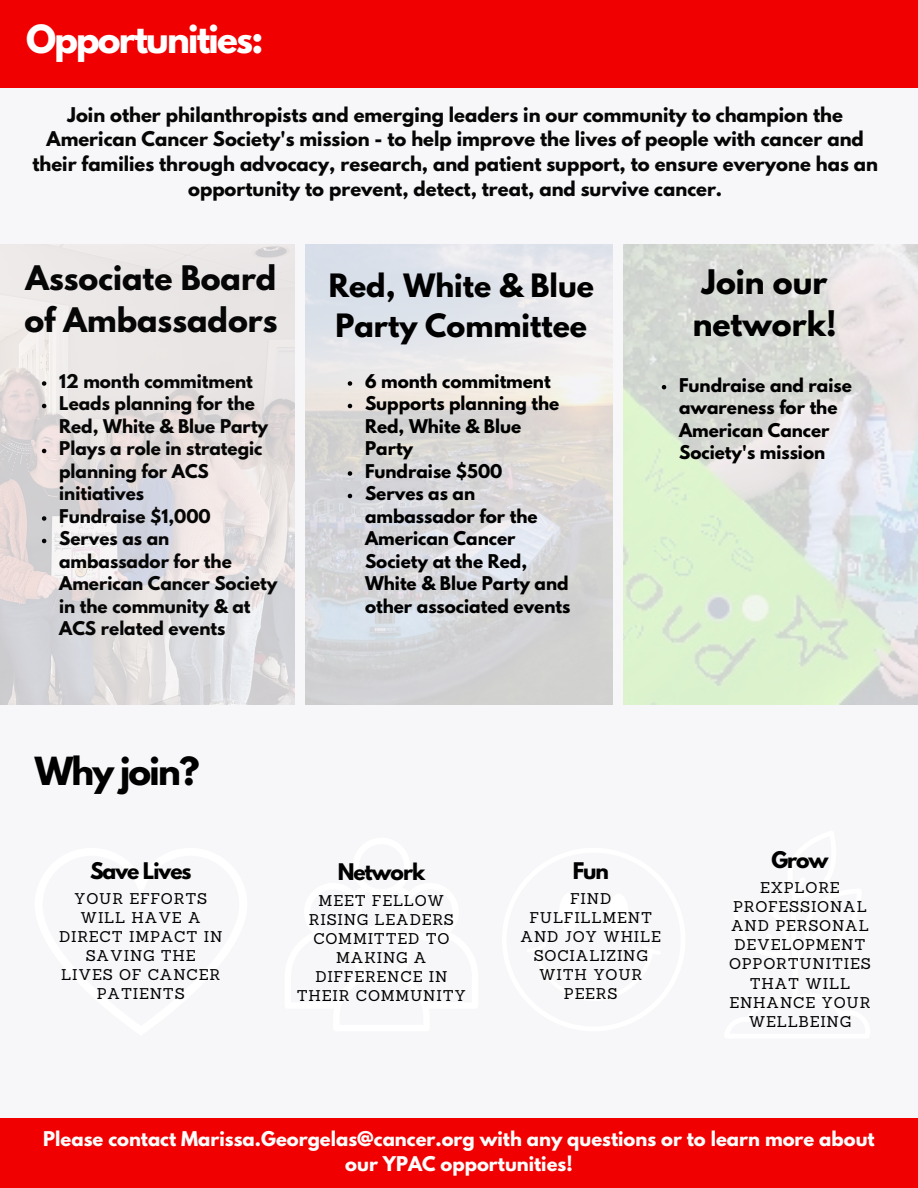
<style>
.page{position:relative;width:918px;height:1188px;background:#f7f6f9}
.page>*{position:absolute;margin:0;border:0;box-sizing:border-box;transform-origin:0 0}
.t1{font:700 34.35px "League Spartan";letter-spacing:-.05em;color:#fff}
.t2{font:700 34.35px "League Spartan";letter-spacing:-.05em;color:#000}
.t3{font:700 30px/41.7px "League Spartan";color:#070606}
.t4{font:700 30px/41.7px "League Spartan";color:#000;text-align:center}
.t5{font:700 28.5px/39.3px "League Spartan";color:#000}
.t6{font:700 20.25px "League Spartan";letter-spacing:-.05em;color:#000}
.t7{font:700 18px/24.8px "League Spartan";color:#070606;text-align:center}
.t8{font:700 18px/24.8px "League Spartan";color:#fffcfc;text-align:center}
.t9{font:700 16.8px/22.5px "League Spartan";color:#000}
.t10{font:700 16.8px/22.5px "League Spartan";color:#070606}
.t11{font:15.15px/19.2px "Sanchez";letter-spacing:.05em;color:#000;text-align:center}
</style>
<div class="page">
<img style="left:0;top:244px;width:294px;height:461px">
<img style="left:305px;top:244px;width:307px;height:461px">
<img style="left:624px;top:244px;width:294px;height:461px">
<div style="left:0;top:1119px;width:918px;height:69px;background:#f00000"></div>
<svg style="left:42px;top:381px;width:4px;height:5px"></svg>
<svg style="left:42px;top:404px;width:4px;height:4px"></svg>
<svg style="left:42px;top:449px;width:4px;height:4px"></svg>
<svg style="left:42px;top:516px;width:4px;height:5px"></svg>
<svg style="left:42px;top:539px;width:4px;height:4px"></svg>
<svg style="left:348px;top:381px;width:4px;height:5px"></svg>
<svg style="left:348px;top:404px;width:4px;height:4px"></svg>
<svg style="left:348px;top:471px;width:4px;height:5px"></svg>
<svg style="left:348px;top:494px;width:4px;height:4px"></svg>
<svg style="left:662px;top:385px;width:4px;height:4px"></svg>
<div style="left:0;top:0;width:918px;height:87px;background:#f00000"></div>
<p class="t1" style="left:26px;top:22px;width:239px">Opportunities:</p>
<p class="t7" style="left:32px;top:104px;width:847px">Join other philanthropists and emerging leaders in our community to champion the American Cancer Society's mission - to help improve the lives of people with cancer and their families through advocacy, research, and patient support, to ensure everyone has an opportunity to prevent, detect, treat, and survive cancer.</p>
<p class="t3" style="left:24px;top:261px;width:255px">Associate Board of Ambassadors</p>
<p class="t5" style="left:329px;top:270px;width:267px">Red, White &amp; Blue<br>Party Committee</p>
<p class="t4" style="left:693px;top:265px;width:145px">Join our network!</p>
<p class="t10" style="left:59px;top:372px;width:195px">12 month commitment</p>
<p class="t10" style="left:59px;top:395px;width:211px">Leads planning for the<br>Red, White &amp; Blue Party</p>
<p class="t10" style="left:59px;top:440px;width:205px">Plays a role in strategic planning for ACS initiatives</p>
<p class="t10" style="left:59px;top:507px;width:153px">Fundraise $1,000</p>
<p class="t10" style="left:59px;top:530px;width:220px">Serves as an ambassador for the<br>American Cancer Society in the community &amp; at<br>ACS related events</p>
<p class="t9" style="left:365px;top:372px;width:187px">6 month commitment</p>
<p class="t9" style="left:365px;top:395px;width:196px">Supports planning the<br>Red, White &amp; Blue<br>Party</p>
<p class="t9" style="left:365px;top:462px;width:139px">Fundraise $500</p>
<p class="t9" style="left:365px;top:485px;width:207px">Serves as an ambassador for the<br>American Cancer<br>Society at the Red,<br>White &amp; Blue Party and other associated events</p>
<p class="t9" style="left:679px;top:376px;width:174px">Fundraise and raise awareness for the<br>American Cancer<br>Society's mission</p>
<p class="t2" style="left:35px;top:754px;width:166px">Why join?</p>
<p class="t6" style="left:90px;top:860px;width:103px">Save Lives</p>
<p class="t11" style="left:59px;top:889px;width:165px">YOUR EFFORTS<br>WILL HAVE A<br>DIRECT IMPACT IN<br>SAVING THE<br>LIVES OF CANCER<br>PATIENTS</p>
<p class="t6" style="left:338px;top:862px;width:89px">Network</p>
<p class="t11" style="left:297px;top:890px;width:171px">MEET FELLOW<br>RISING LEADERS<br>COMMITTED TO<br>MAKING A<br>DIFFERENCE IN<br>THEIR COMMUNITY</p>
<p class="t6" style="left:573px;top:860px;width:38px">Fun</p>
<p class="t11" style="left:521px;top:889px;width:142px">FIND<br>FULFILLMENT<br>AND JOY WHILE<br>SOCIALIZING<br>WITH YOUR<br>PEERS</p>
<p class="t6" style="left:771px;top:849px;width:59px">Grow</p>
<p class="t11" style="left:729px;top:878px;width:143px">EXPLORE<br>PROFESSIONAL<br>AND PERSONAL<br>DEVELOPMENT<br>OPPORTUNITIES<br>THAT WILL<br>ENHANCE YOUR<br>WELLBEING</p>
<p class="t8" style="left:43px;top:1129px;width:833px">Please contact Marissa.Georgelas@cancer.org with any questions or to learn more about our YPAC opportunities!</p>
</div>
